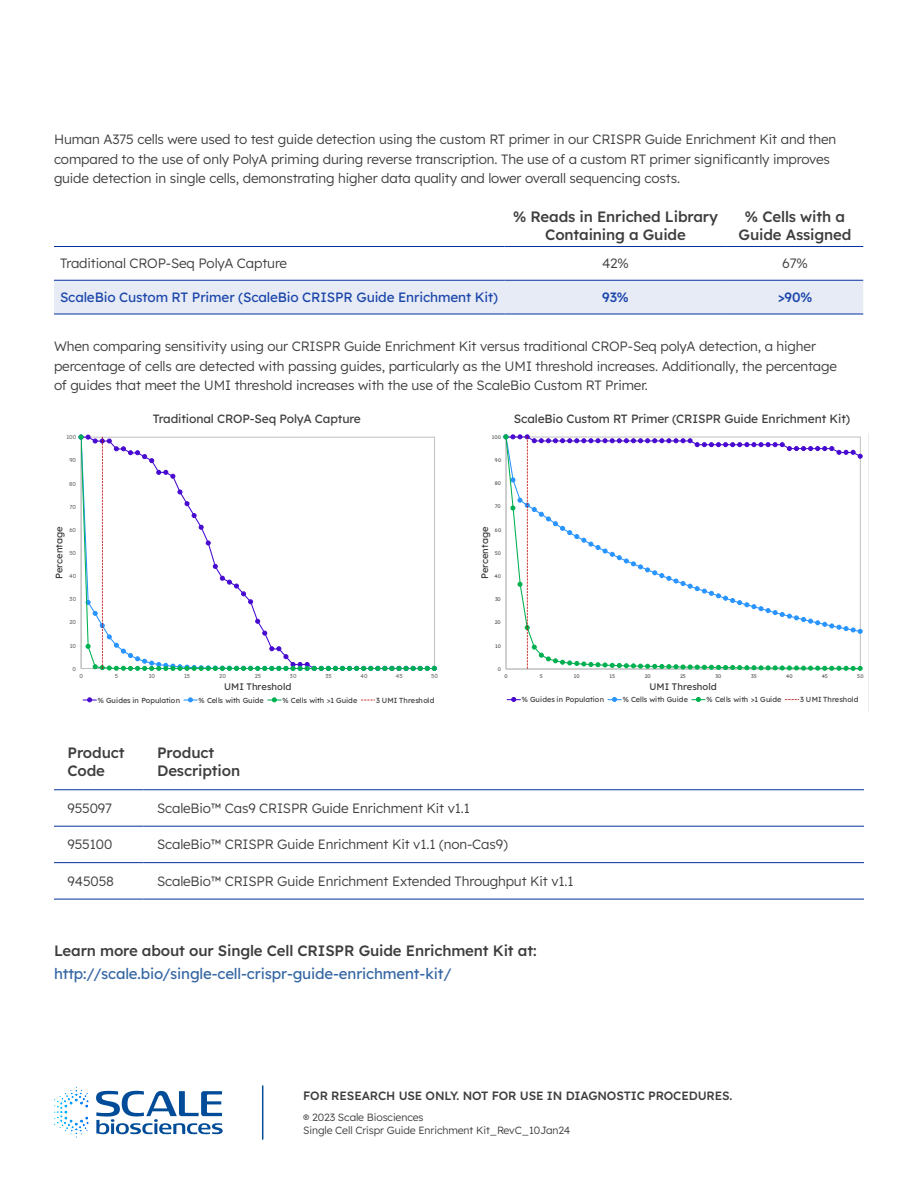
<style>
.page{position:relative;width:918px;height:1188px;background:#fff}
.page>*{position:absolute;margin:0;border:0;box-sizing:border-box;transform-origin:0 0}
.t1{font:500 15px/18px "Lexend";letter-spacing:-.01em;color:#3e3e3f}
.t2{font:15px "Lexend";letter-spacing:-.01em;color:#3667a4}
.t3{font:300 13.5px/19.5px "Lexend";letter-spacing:-.01em;color:#3e3e3f}
.t4{font:13.5px "Lexend";letter-spacing:-.01em;color:#1c46aa}
.t5{font:500 13.5px "Lexend";color:#1c46aa}
.t6{font:12px "Lexend";letter-spacing:-.01em;color:#3e3e3f}
.t7{font:500 12px "Lexend";letter-spacing:-.01em;color:#3e3e3f}
.t8{font:300 10.5px/12.6px "Lexend";letter-spacing:-.01em;color:#3e3e3f}
.t9{font:9.45px "Lexend";color:#3b3838}
.t10{font:7.35px "Lexend";letter-spacing:.01em;color:#3b3838}
.t11{font:7.35px "Lexend";letter-spacing:-.015em;color:#3b3838}
.t12{font:5.7px "Lexend";letter-spacing:-.005em;color:#767171}
.t13{font:5.25px "Lexend";letter-spacing:-.015em;color:#595959}
.s1{font-size:12px}
</style>
<div class="page">
<svg style="left:96px;top:1090px;width:127px;height:45px"></svg>
<svg style="left:54px;top:1086px;width:35px;height:52px"></svg>
<hr style="left:262px;top:1085px;width:1px;height:55px;background:#004c98">
<hr style="left:54px;top:789px;width:90px;height:1px;background:#0331a1">
<hr style="left:144px;top:789px;width:720px;height:1px;background:#0331a1">
<hr style="left:54px;top:826px;width:90px;height:1px;background:#0331a1">
<hr style="left:144px;top:826px;width:720px;height:1px;background:#0331a1">
<hr style="left:54px;top:862px;width:90px;height:1px;background:#0331a1">
<hr style="left:144px;top:862px;width:720px;height:1px;background:#0331a1">
<hr style="left:54px;top:899px;width:90px;height:1px;background:#0331a1">
<hr style="left:144px;top:899px;width:720px;height:1px;background:#0331a1">
<div style="left:54px;top:281px;width:809px;height:33px;background:#e6ebf6"></div>
<hr style="left:54px;top:246px;width:450px;height:1px;background:#0331a1">
<hr style="left:504px;top:246px;width:223px;height:1px;background:#0331a1">
<hr style="left:727px;top:246px;width:136px;height:1px;background:#0331a1">
<hr style="left:54px;top:280px;width:450px;height:1px;background:#0331a1">
<hr style="left:504px;top:280px;width:223px;height:1px;background:#0331a1">
<hr style="left:727px;top:280px;width:136px;height:1px;background:#0331a1">
<hr style="left:54px;top:314px;width:450px;height:1px;background:#0331a1">
<hr style="left:504px;top:314px;width:223px;height:1px;background:#0331a1">
<hr style="left:727px;top:314px;width:136px;height:1px;background:#0331a1">
<svg style="left:78px;top:434px;width:359px;height:269px"></svg>
<svg style="left:503px;top:434px;width:360px;height:268px"></svg>
<p class="t3" style="left:54px;top:131px;width:784px">Human A375 cells were used to test guide detection using the custom RT primer in our CRISPR Guide Enrichment Kit and then compared to the use of only PolyA priming during reverse transcription. The use of a custom RT primer significantly improves guide detection in single cells, demonstrating higher data quality and lower overall sequencing costs.</p>
<p class="t1" style="left:513px;top:209px;width:206px;text-align:center">% Reads in Enriched Library<br>Containing a Guide</p>
<p class="t1" style="left:739px;top:209px;width:114px;text-align:center">% Cells with a<br>Guide Assigned</p>
<p class="t3" style="left:60px;top:255px;width:229px">Traditional CROP-Seq PolyA Capture</p>
<p class="t3" style="left:602px;top:255px;width:28px">42%</p>
<p class="t3" style="left:782px;top:255px;width:27px">67%</p>
<p class="t4" style="left:60px;top:291px;width:440px">ScaleBio Custom RT Primer (ScaleBio CRISPR Guide Enrichment Kit)</p>
<p class="t5" style="left:602px;top:291px;width:28px">93%</p>
<p class="t5" style="left:778px;top:291px;width:36px">&gt;90%</p>
<p class="t3" style="left:54px;top:338px;width:785px">When comparing sensitivity using our CRISPR Guide Enrichment Kit versus traditional CROP-Seq polyA detection, a higher percentage of cells are detected with passing guides, particularly as the UMI threshold increases. Additionally, the percentage of guides that meet the UMI threshold increases with the use of the ScaleBio Custom RT Primer.</p>
<p class="t6" style="left:153px;top:414px;width:210px">Traditional CROP-Seq PolyA Capture</p>
<p class="t6" style="left:514px;top:414px;width:338px">ScaleBio Custom RT Primer (CRISPR Guide Enrichment Kit)</p>
<p class="t12" style="left:66px;top:434px;width:11px">100</p>
<p class="t13" style="left:492px;top:434px;width:10px">100</p>
<p class="t12" style="left:69px;top:457px;width:8px">90</p>
<p class="t13" style="left:495px;top:457px;width:8px">90</p>
<p class="t12" style="left:69px;top:480px;width:8px">80</p>
<p class="t13" style="left:495px;top:480px;width:8px">80</p>
<p class="t12" style="left:69px;top:503px;width:8px">70</p>
<p class="t13" style="left:495px;top:504px;width:7px">70</p>
<p class="t9" style="left:55px;top:579px;width:54px;rotate:-90deg">Percentage</p>
<p class="t12" style="left:69px;top:527px;width:8px">60</p>
<p class="t12" style="left:69px;top:550px;width:8px">50</p>
<p class="t12" style="left:69px;top:573px;width:9px">40</p>
<p class="t9" style="left:481px;top:579px;width:54px;rotate:-90deg">Percentage</p>
<p class="t13" style="left:495px;top:527px;width:8px">60</p>
<p class="t13" style="left:495px;top:550px;width:8px">50</p>
<p class="t13" style="left:495px;top:573px;width:8px">40</p>
<p class="t12" style="left:70px;top:596px;width:8px">30</p>
<p class="t13" style="left:495px;top:596px;width:7px">30</p>
<p class="t12" style="left:69px;top:619px;width:8px">20</p>
<p class="t13" style="left:495px;top:619px;width:7px">20</p>
<p class="t12" style="left:70px;top:642px;width:8px">10</p>
<p class="t13" style="left:495px;top:643px;width:7px">10</p>
<p class="t12" style="left:72px;top:665px;width:5px">0</p>
<p class="t13" style="left:498px;top:666px;width:5px">0</p>
<p class="t12" style="left:79px;top:673px;width:5px">0</p>
<p class="t12" style="left:115px;top:673px;width:5px">5</p>
<p class="t12" style="left:149px;top:673px;width:8px">10</p>
<p class="t12" style="left:184px;top:673px;width:7px">15</p>
<p class="t12" style="left:219px;top:673px;width:8px">20</p>
<p class="t12" style="left:255px;top:673px;width:8px">25</p>
<p class="t12" style="left:290px;top:673px;width:8px">30</p>
<p class="t12" style="left:325px;top:673px;width:8px">35</p>
<p class="t12" style="left:360px;top:673px;width:9px">40</p>
<p class="t12" style="left:396px;top:673px;width:8px">45</p>
<p class="t12" style="left:431px;top:673px;width:8px">50</p>
<p class="t13" style="left:504px;top:673px;width:5px">0</p>
<p class="t13" style="left:540px;top:673px;width:4px">5</p>
<p class="t13" style="left:574px;top:673px;width:7px">10</p>
<p class="t13" style="left:610px;top:673px;width:7px">15</p>
<p class="t13" style="left:645px;top:673px;width:7px">20</p>
<p class="t13" style="left:680px;top:673px;width:7px">25</p>
<p class="t13" style="left:716px;top:673px;width:7px">30</p>
<p class="t13" style="left:751px;top:673px;width:7px">35</p>
<p class="t13" style="left:786px;top:673px;width:8px">40</p>
<p class="t13" style="left:822px;top:673px;width:8px">45</p>
<p class="t13" style="left:857px;top:673px;width:8px">50</p>
<p class="t9" style="left:224px;top:683px;width:69px">UMI Threshold</p>
<p class="t9" style="left:650px;top:683px;width:69px">UMI Threshold</p>
<p class="t10" style="left:98px;top:697px;width:84px">% Guides in Population</p>
<p class="t11" style="left:199px;top:697px;width:67px">% Cells with Guide</p>
<p class="t11" style="left:283px;top:697px;width:76px">% Cells with &gt;1 Guide</p>
<p class="t10" style="left:376px;top:697px;width:60px">3 UMI Threshold</p>
<p class="t10" style="left:522px;top:697px;width:84px">% Guides in Population</p>
<p class="t11" style="left:623px;top:697px;width:67px">% Cells with Guide</p>
<p class="t11" style="left:707px;top:697px;width:76px">% Cells with &gt;1 Guide</p>
<p class="t10" style="left:800px;top:697px;width:60px">3 UMI Threshold</p>
<p class="t1" style="left:68px;top:745px;width:59px">Product<br>Code</p>
<p class="t1" style="left:157px;top:745px;width:85px">Product<br>Description</p>
<p class="t3" style="left:68px;top:799px;width:46px">955097</p>
<p class="t3" style="left:157px;top:799px;width:314px">ScaleBio™ Cas9 CRISPR Guide Enrichment Kit v1.1</p>
<p class="t3" style="left:68px;top:836px;width:46px">955100</p>
<p class="t3" style="left:157px;top:836px;width:352px">ScaleBio™ CRISPR Guide Enrichment Kit v1.1 (non-Cas9)</p>
<p class="t3" style="left:68px;top:872px;width:48px">945058</p>
<p class="t3" style="left:157px;top:872px;width:418px">ScaleBio™ CRISPR Guide Enrichment Extended Throughput Kit v1.1</p>
<p class="t1" style="left:54px;top:943px;width:484px">Learn more about our Single Cell CRISPR Guide Enrichment Kit at:</p>
<p class="t2" style="left:54px;top:968px;width:399px">http://scale.bio/single-cell-crispr-guide-enrichment-kit/</p>
<p class="t7" style="left:303px;top:1091px;width:431px">FOR RESEARCH USE ONLY. NOT FOR USE IN DIAGNOSTIC PROCEDURES.</p>
<p class="t8" style="left:303px;top:1112px;width:269px"><span class="s1">®</span> 2023 Scale Biosciences<br>Single Cell Crispr Guide Enrichment Kit_RevC_10Jan24</p>
</div>
